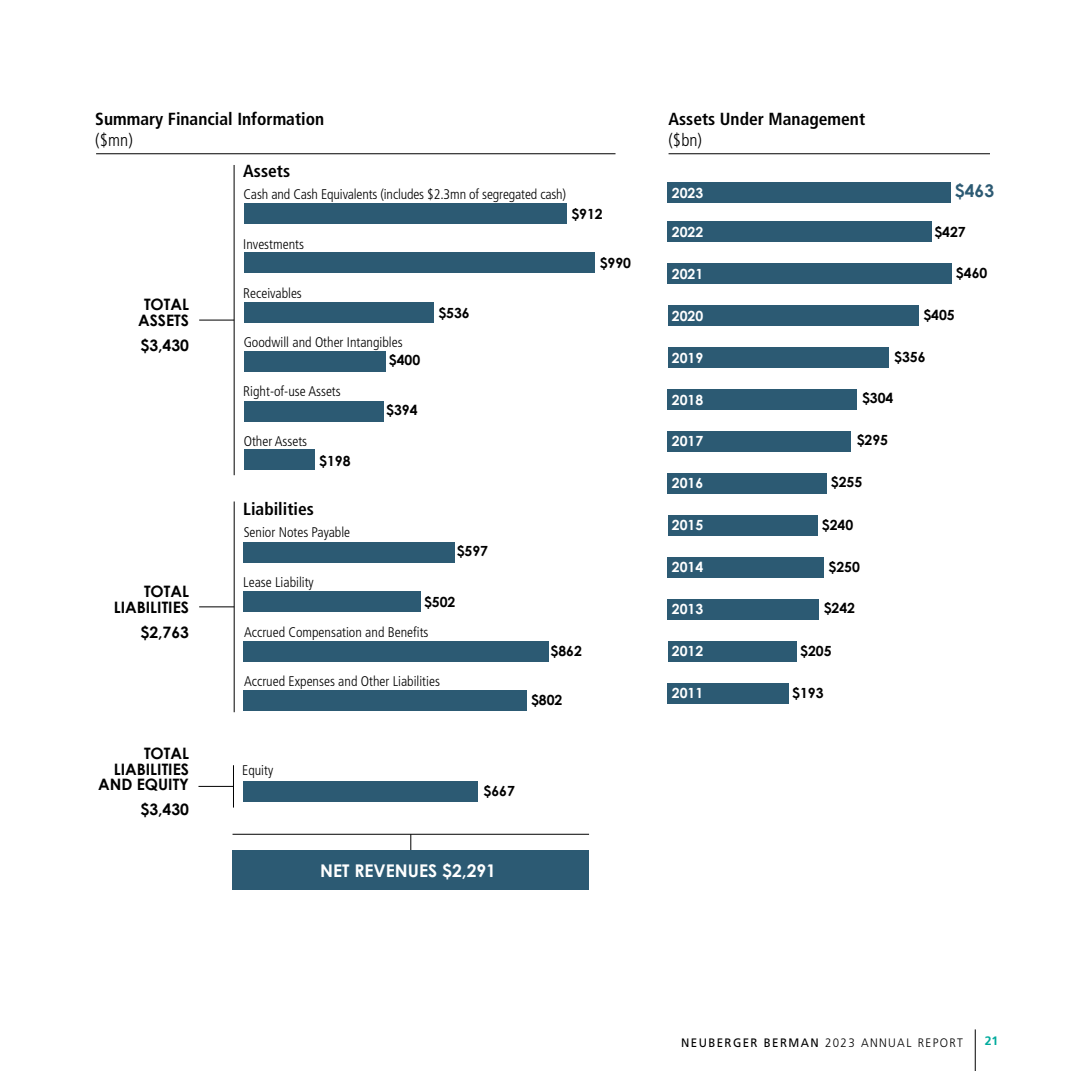
<style>
.page{position:relative;width:1071px;height:1071px;background:#fff}
.page>*{position:absolute;margin:0;border:0;box-sizing:border-box;transform-origin:0 0}
.t1{font:700 condensed 17.5px "Frutiger LT Pro";color:#000}
.t2{font:700 17.5px "Century Gothic";color:#fff}
.t3{font:300 condensed 17.5px "Frutiger LT Pro";color:#000}
.t4{font:700 17.5px "Century Gothic";color:#2c5a73}
.t5{font:700 15.75px/15.8px "Century Gothic";color:#000;text-align:right}
.t6{font:300 condensed 14px "Frutiger LT Pro";color:#000}
.t7{font:700 14px "Century Gothic";color:#000}
.t8{font:700 14px "Century Gothic";color:#fff}
.t9{font:300 12.25px "Frutiger LT Pro";letter-spacing:.12em;color:#000;scale:.94 1}
.t10{font:700 12.25px "Frutiger LT Pro";color:#00ab9d}
.s1{font-weight:400}
</style>
<div class="page">
<hr style="left:975px;top:1029px;width:1px;height:42px;background:#000">
<hr style="left:96px;top:153px;width:520px;height:1px;background:#000">
<hr style="left:669px;top:153px;width:321px;height:1px;background:#000">
<hr style="left:234px;top:165px;width:1px;height:310px;background:#000">
<hr style="left:199px;top:320px;width:35px;height:1px;background:#000">
<hr style="left:234px;top:502px;width:1px;height:210px;background:#000">
<hr style="left:199px;top:607px;width:35px;height:1px;background:#000">
<hr style="left:233px;top:834px;width:356px;height:1px;background:#000">
<svg style="left:411px;top:834px;width:1px;height:17px"></svg>
<hr style="left:233px;top:765px;width:1px;height:43px;background:#000">
<hr style="left:198px;top:786px;width:35px;height:1px;background:#000">
<div style="left:233px;top:851px;width:356px;height:39px;background:#2c5a73"></div>
<div style="left:668px;top:221px;width:264px;height:20px;background:#2c5a73"></div>
<div style="left:668px;top:263px;width:284px;height:20px;background:#2c5a73"></div>
<div style="left:668px;top:305px;width:250px;height:20px;background:#2c5a73"></div>
<div style="left:668px;top:347px;width:220px;height:20px;background:#2c5a73"></div>
<div style="left:668px;top:389px;width:189px;height:20px;background:#2c5a73"></div>
<div style="left:668px;top:431px;width:183px;height:20px;background:#2c5a73"></div>
<div style="left:668px;top:473px;width:159px;height:20px;background:#2c5a73"></div>
<div style="left:668px;top:515px;width:150px;height:20px;background:#2c5a73"></div>
<div style="left:668px;top:557px;width:156px;height:20px;background:#2c5a73"></div>
<div style="left:668px;top:599px;width:151px;height:20px;background:#2c5a73"></div>
<div style="left:668px;top:641px;width:128px;height:20px;background:#2c5a73"></div>
<div style="left:668px;top:683px;width:121px;height:20px;background:#2c5a73"></div>
<div style="left:244px;top:204px;width:323px;height:20px;background:#2c5a73"></div>
<div style="left:244px;top:253px;width:351px;height:20px;background:#2c5a73"></div>
<div style="left:244px;top:302px;width:190px;height:20px;background:#2c5a73"></div>
<div style="left:244px;top:351px;width:142px;height:20px;background:#2c5a73"></div>
<div style="left:244px;top:401px;width:140px;height:20px;background:#2c5a73"></div>
<div style="left:244px;top:450px;width:71px;height:20px;background:#2c5a73"></div>
<div style="left:243px;top:543px;width:212px;height:20px;background:#2c5a73"></div>
<div style="left:243px;top:592px;width:178px;height:20px;background:#2c5a73"></div>
<div style="left:243px;top:641px;width:305px;height:20px;background:#2c5a73"></div>
<div style="left:243px;top:690px;width:284px;height:20px;background:#2c5a73"></div>
<div style="left:243px;top:782px;width:235px;height:20px;background:#2c5a73"></div>
<div style="left:668px;top:182px;width:283px;height:20px;background:#2c5a73"></div>
<p class="t1" style="left:95px;top:108px;width:230px">Summary Financial Information</p>
<p class="t3" style="left:95px;top:130px;width:39px">($mn)</p>
<p class="t1" style="left:243px;top:160px;width:48px">Assets</p>
<p class="t6" style="left:244px;top:187px;width:324px">Cash and Cash Equivalents (includes $2.3mn of segregated cash)</p>
<p class="t5" style="left:138px;top:296px;width:53px;text-align:center">TOTAL<br>ASSETS</p>
<p class="t5" style="left:141px;top:336px;width:50px">$3,430</p>
<p class="t5" style="left:114px;top:583px;width:77px">TOTAL<br>LIABILITIES</p>
<p class="t5" style="left:141px;top:623px;width:50px">$2,763</p>
<p class="t5" style="left:98px;top:744px;width:93px">TOTAL<br>LIABILITIES<br>AND EQUITY</p>
<p class="t5" style="left:141px;top:800px;width:50px">$3,430</p>
<p class="t6" style="left:243px;top:236px;width:62px">Investments</p>
<p class="t6" style="left:243px;top:285px;width:60px">Receivables</p>
<p class="t6" style="left:244px;top:334px;width:160px">Goodwill and Other Intangibles</p>
<p class="t7" style="left:389px;top:350px;width:33px">$400</p>
<p class="t6" style="left:243px;top:383px;width:99px">Right-of-use Assets</p>
<p class="t7" style="left:386px;top:400px;width:33px">$394</p>
<p class="t6" style="left:244px;top:433px;width:65px">Other Assets</p>
<p class="t7" style="left:319px;top:450px;width:33px">$198</p>
<p class="t1" style="left:243px;top:498px;width:72px">Liabilities</p>
<p class="t6" style="left:244px;top:525px;width:108px">Senior Notes Payable</p>
<p class="t6" style="left:243px;top:574px;width:72px">Lease Liability</p>
<p class="t7" style="left:438px;top:303px;width:33px">$536</p>
<p class="t7" style="left:457px;top:541px;width:33px">$597</p>
<p class="t7" style="left:424px;top:592px;width:33px">$502</p>
<p class="t6" style="left:244px;top:624px;width:186px">Accrued Compensation and Benefits</p>
<p class="t6" style="left:244px;top:673px;width:197px">Accrued Expenses and Other Liabilities</p>
<p class="t7" style="left:571px;top:203px;width:33px">$912</p>
<p class="t7" style="left:600px;top:252px;width:33px">$990</p>
<p class="t7" style="left:551px;top:640px;width:33px">$862</p>
<p class="t7" style="left:531px;top:690px;width:33px">$802</p>
<p class="t6" style="left:242px;top:762px;width:33px">Equity</p>
<p class="t7" style="left:484px;top:780px;width:33px">$667</p>
<p class="t2" style="left:320px;top:857px;width:178px">NET REVENUES $2,291</p>
<p class="t1" style="left:668px;top:108px;width:198px">Assets Under Management</p>
<p class="t3" style="left:668px;top:130px;width:35px">($bn)</p>
<p class="t8" style="left:672px;top:183px;width:33px">2023</p>
<p class="t8" style="left:672px;top:221px;width:33px">2022</p>
<p class="t8" style="left:672px;top:263px;width:33px">2021</p>
<p class="t8" style="left:672px;top:305px;width:33px">2020</p>
<p class="t8" style="left:672px;top:347px;width:33px">2019</p>
<p class="t4" style="left:955px;top:178px;width:41px">$463</p>
<p class="t7" style="left:934px;top:221px;width:33px">$427</p>
<p class="t7" style="left:956px;top:262px;width:33px">$460</p>
<p class="t7" style="left:923px;top:304px;width:33px">$405</p>
<p class="t7" style="left:894px;top:346px;width:33px">$356</p>
<p class="t8" style="left:672px;top:389px;width:33px">2018</p>
<p class="t8" style="left:672px;top:431px;width:33px">2017</p>
<p class="t8" style="left:672px;top:473px;width:33px">2016</p>
<p class="t8" style="left:672px;top:515px;width:33px">2015</p>
<p class="t8" style="left:672px;top:557px;width:33px">2014</p>
<p class="t8" style="left:672px;top:599px;width:33px">2013</p>
<p class="t8" style="left:672px;top:641px;width:33px">2012</p>
<p class="t8" style="left:672px;top:683px;width:33px">2011</p>
<p class="t7" style="left:862px;top:387px;width:33px">$304</p>
<p class="t7" style="left:857px;top:430px;width:33px">$295</p>
<p class="t7" style="left:831px;top:472px;width:33px">$255</p>
<p class="t7" style="left:822px;top:514px;width:33px">$240</p>
<p class="t7" style="left:829px;top:557px;width:33px">$250</p>
<p class="t7" style="left:824px;top:597px;width:33px">$242</p>
<p class="t7" style="left:800px;top:640px;width:33px">$205</p>
<p class="t7" style="left:792px;top:682px;width:33px">$193</p>
<p class="t9" style="left:681px;top:1035px;width:301px"><span class="s1">NEUBERGER BERMAN</span> 2023 ANNUAL REPORT</p>
<p class="t10" style="left:985px;top:1034px;width:15px">21</p>
</div>
